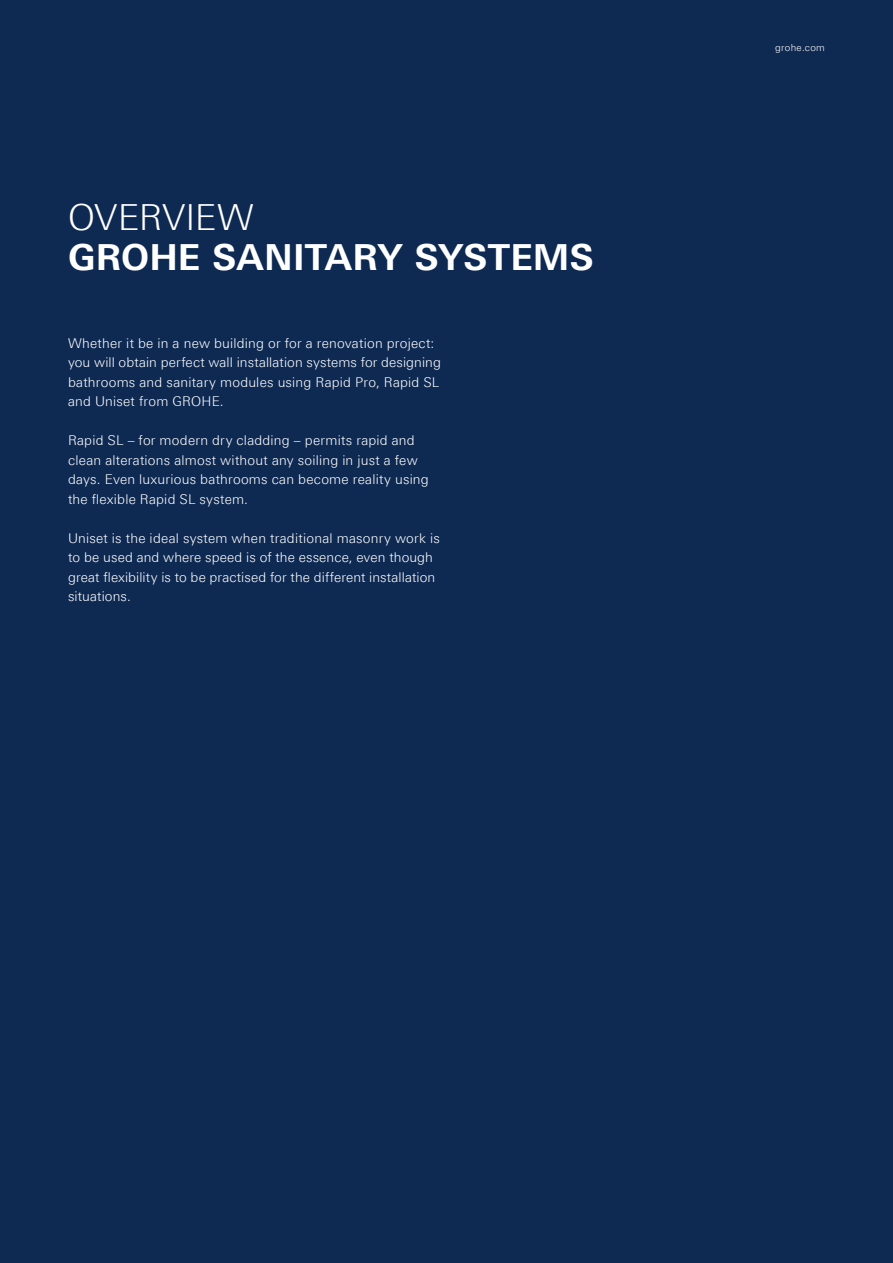
<style>
.page{position:relative;width:893px;height:1263px;background:#0e2952}
.page>*{position:absolute;margin:0;border:0;box-sizing:border-box;transform-origin:0 0}
.t1{font:700 36px "Linotype Univers 630";color:#fff}
.t2{font:300 36px "Linotype Univers 330";letter-spacing:-.01em;color:#fff}
.t3{font:300 13.5px/19.5px "Linotype Univers 330";letter-spacing:.015em;color:#fff}
.t4{font:300 9.75px "Linotype Univers 330";letter-spacing:.03em;color:#fff}
</style>
<div class="page">
<h1 class="t2" style="left:68px;top:196px;width:187px">OVERVIEW</h1>
<h1 class="t1" style="left:68px;top:235px;width:527px">GROHE SANITARY SYSTEMS</h1>
<p class="t3" style="left:68px;top:333px;width:374px">Whether it be in a new building or for a renovation project: you will obtain perfect wall installation systems for designing bathrooms and sanitary modules using Rapid Pro, Rapid SL and Uniset from GROHE.</p>
<p class="t3" style="left:68px;top:430px;width:362px">Rapid SL – for modern dry cladding – permits rapid and clean alterations almost without any soiling in just a few days. Even luxurious bathrooms can become reality using the flexible Rapid SL system.</p>
<p class="t3" style="left:68px;top:528px;width:373px">Uniset is the ideal system when traditional masonry work is to be used and where speed is of the essence, even though great flexibility is to be practised for the different installation situations.</p>
<p class="t4" style="left:775px;top:42px;width:51px">grohe.com</p>
</div>
